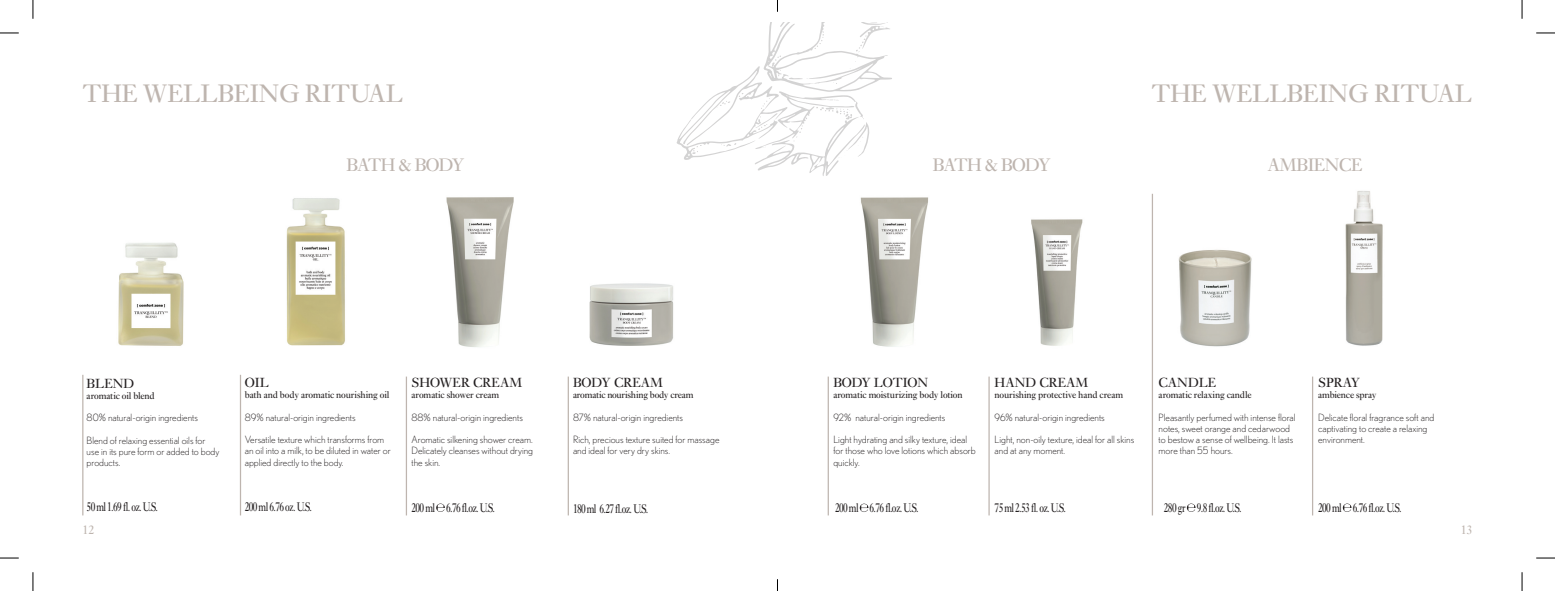
<style>
.page{position:relative;width:1555px;height:591px;background:#fff}
.page>*{position:absolute;margin:0;border:0;box-sizing:border-box;transform-origin:0 0}
.t1{font:26.25px "Ehrhardt";letter-spacing:-.01em;color:#beb5af}
.t2{font:18.75px "Ehrhardt";letter-spacing:-.03em;color:#beb5af}
.t3{font:13.75px "Ehrhardt";color:#231f20}
.t4{font:12.88px "Ehrhardt";letter-spacing:-.06em;color:#231f20;scale:.76 1}
.t5{font:12.5px "Ehrhardt";color:#beb5af}
.t6{font:300 10px/11.2px "Nobel";color:#231f20}
.t7{font:10px "Ehrhardt";letter-spacing:-.015em;color:#231f20}
</style>
<div class="page">
<hr style="left:1311px;top:376px;width:1px;height:139px;background:#beb5af">
<svg style="left:1342px;top:503px;width:9px;height:8px"></svg>
<svg style="left:676px;top:22px;width:216px;height:154px"></svg>
<hr style="left:82px;top:374px;width:1px;height:141px;background:#beb5af">
<img style="left:118px;top:242px;width:66px;height:104px">
<hr style="left:240px;top:374px;width:1px;height:141px;background:#beb5af">
<img style="left:286px;top:198px;width:59px;height:148px">
<hr style="left:406px;top:376px;width:1px;height:139px;background:#beb5af">
<svg style="left:436px;top:503px;width:9px;height:8px"></svg>
<img style="left:446px;top:197px;width:68px;height:150px">
<hr style="left:567px;top:376px;width:2px;height:139px;background:#beb5af">
<img style="left:589px;top:283px;width:85px;height:63px">
<hr style="left:827px;top:376px;width:1px;height:139px;background:#beb5af">
<svg style="left:859px;top:503px;width:9px;height:8px"></svg>
<img style="left:860px;top:197px;width:69px;height:150px">
<hr style="left:988px;top:376px;width:1px;height:139px;background:#beb5af">
<img style="left:1031px;top:219px;width:52px;height:127px">
<hr style="left:1151px;top:194px;width:1px;height:321px;background:#beb5af">
<svg style="left:1186px;top:503px;width:9px;height:8px"></svg>
<img style="left:1178px;top:249px;width:74px;height:98px">
<img style="left:1345px;top:191px;width:38px;height:155px">
<svg style="left:0;top:32px;width:19px;height:2px"></svg>
<svg style="left:1536px;top:32px;width:18px;height:2px"></svg>
<svg style="left:0;top:557px;width:19px;height:1px"></svg>
<svg style="left:1536px;top:557px;width:18px;height:1px"></svg>
<svg style="left:32px;top:0;width:2px;height:19px"></svg>
<svg style="left:32px;top:572px;width:2px;height:18px"></svg>
<svg style="left:1521px;top:0;width:1px;height:19px"></svg>
<svg style="left:1521px;top:572px;width:1px;height:18px"></svg>
<h1 class="t1" style="left:83px;top:78px;width:322px">THE WELLBEING RITUAL</h1>
<h2 class="t2" style="left:346px;top:154px;width:119px">BATH &amp; BODY</h2>
<h3 class="t3" style="left:87px;top:374px;width:49px">BLEND</h3>
<p class="t7" style="left:87px;top:389px;width:70px">aromatic oil blend</p>
<p class="t6" style="left:87px;top:412px;width:113px">80% natural-origin ingredients</p>
<p class="t6" style="left:87px;top:434px;width:134px">Blend of relaxing essential oils for use in its pure form or added to body products.</p>
<p class="t4" style="left:87px;top:498px;width:96px">50 ml 1.69 fl. oz. U.S.</p>
<h3 class="t3" style="left:245px;top:374px;width:26px">OIL</h3>
<p class="t7" style="left:245px;top:388px;width:146px">bath and body aromatic nourishing oil</p>
<p class="t6" style="left:245px;top:411px;width:112px">89% natural-origin ingredients</p>
<p class="t6" style="left:245px;top:433px;width:147px">Versatile texture which transforms from an oil into a milk, to be diluted in water or applied directly to the body.</p>
<p class="t4" style="left:245px;top:498px;width:90px">200 ml 6.76 oz. U.S.</p>
<h3 class="t3" style="left:411px;top:374px;width:112px">SHOWER CREAM</h3>
<p class="t7" style="left:411px;top:388px;width:89px">aromatic shower cream</p>
<p class="t6" style="left:411px;top:411px;width:113px">88% natural-origin ingredients</p>
<p class="t6" style="left:411px;top:433px;width:123px;text-align:justify">Aromatic silkening shower cream.<br>Delicately cleanses without drying the skin.</p>
<p class="t4" style="left:411px;top:499px;width:112px">200 ml 6.76 fl.oz. U.S.</p>
<p class="t4" style="left:573px;top:501px;width:101px">180 ml 6.27 fl.oz. U.S.</p>
<h3 class="t3" style="left:573px;top:374px;width:92px">BODY CREAM</h3>
<p class="t7" style="left:573px;top:388px;width:122px">aromatic nourishing body cream</p>
<p class="t6" style="left:573px;top:411px;width:112px">87% natural-origin ingredients</p>
<p class="t6" style="left:573px;top:433px;width:148px">Rich, precious texture suited for massage and ideal for very dry skins.</p>
<h1 class="t1" style="left:1151px;top:78px;width:322px">THE WELLBEING RITUAL</h1>
<h2 class="t2" style="left:932px;top:154px;width:119px">BATH &amp; BODY</h2>
<h2 class="t2" style="left:1267px;top:154px;width:97px">AMBIENCE</h2>
<h3 class="t3" style="left:833px;top:374px;width:96px">BODY LOTION</h3>
<p class="t7" style="left:833px;top:388px;width:131px">aromatic moisturizing body lotion</p>
<p class="t6" style="left:833px;top:411px;width:113px">92% natural-origin ingredients</p>
<p class="t6" style="left:833px;top:433px;width:144px">Light hydrating and silky texture, ideal for those who love lotions which absorb quickly.</p>
<p class="t4" style="left:835px;top:499px;width:112px">200 ml 6.76 fl.oz. U.S.</p>
<h3 class="t3" style="left:994px;top:374px;width:95px">HAND CREAM</h3>
<p class="t7" style="left:994px;top:388px;width:130px">nourishing protective hand cream</p>
<p class="t6" style="left:994px;top:411px;width:112px">96% natural-origin ingredients</p>
<p class="t6" style="left:994px;top:433px;width:141px">Light, non-oily texture, ideal for all skins and at any moment.</p>
<p class="t4" style="left:994px;top:499px;width:96px">75 ml 2.53 fl. oz. U.S.</p>
<h3 class="t3" style="left:1158px;top:374px;width:59px">CANDLE</h3>
<p class="t7" style="left:1158px;top:388px;width:94px">aromatic relaxing candle</p>
<p class="t6" style="left:1158px;top:411px;width:138px">Pleasantly perfumed with intense floral notes, sweet orange and cedarwood to bestow a sense of wellbeing. It lasts more than 55 hours.</p>
<p class="t4" style="left:1163px;top:499px;width:104px">280 gr 9.8 fl.oz. U.S.</p>
<h3 class="t3" style="left:1317px;top:374px;width:43px">SPRAY</h3>
<p class="t7" style="left:1317px;top:388px;width:60px">ambience spray</p>
<p class="t6" style="left:1317px;top:411px;width:118px">Delicate floral fragrance soft and captivating to create a relaxing environment.</p>
<p class="t4" style="left:1317px;top:499px;width:112px">200 ml 6.76 fl.oz. U.S.</p>
<p class="t5" style="left:83px;top:522px;width:13px">12</p>
<p class="t5" style="left:1460px;top:522px;width:13px">13</p>
</div>
